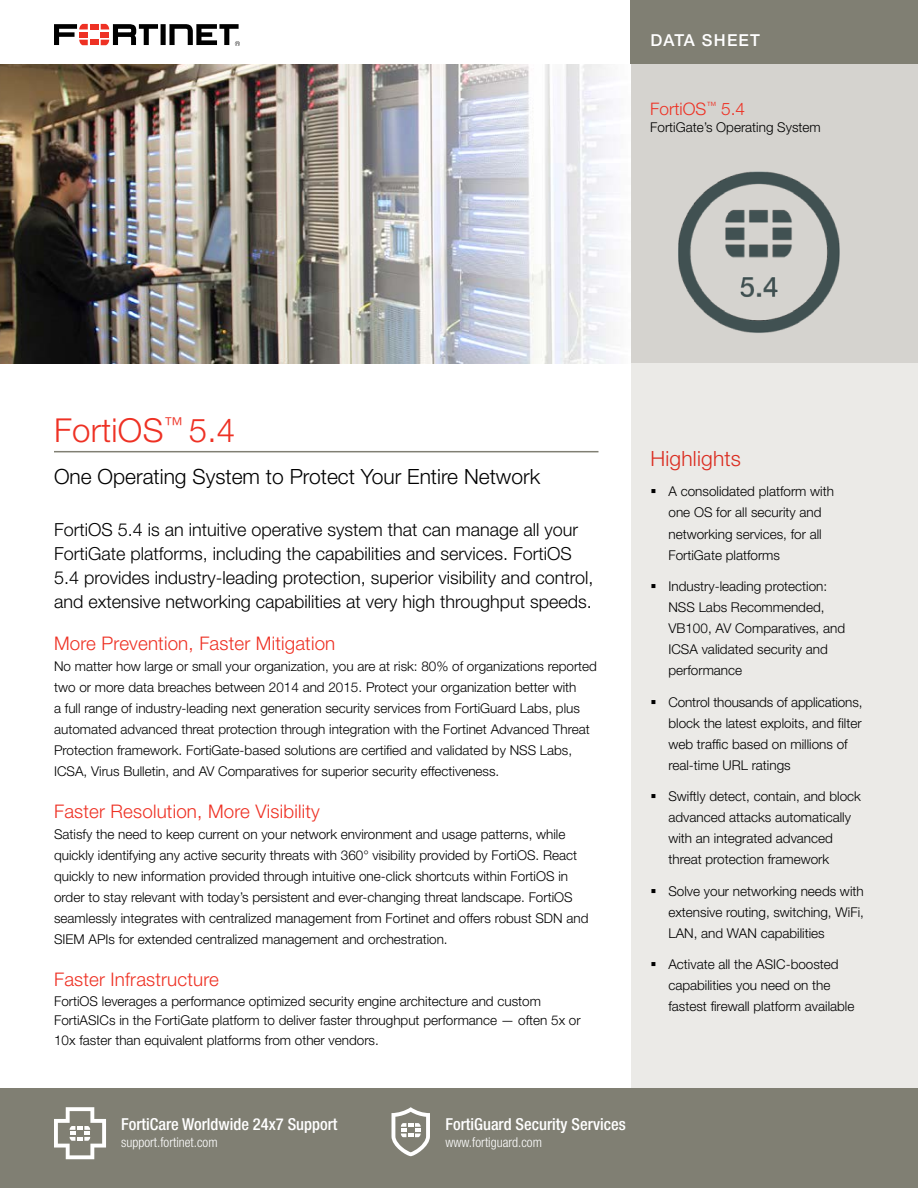
<style>
.page{position:relative;width:918px;height:1188px;background:#fff}
.page>*{position:absolute;margin:0;border:0;box-sizing:border-box;transform-origin:0 0}
.t1{font:300 33px "Helvetica Neue LT Pro";letter-spacing:.01em;color:#ee3124}
.t2{font:300 21px "Helvetica Neue LT Pro";color:#000}
.t3{font:300 21px "Helvetica Neue LT Pro";letter-spacing:.01em;color:#ee3124}
.t4{font:300 18.75px "Helvetica Neue LT Pro";letter-spacing:.01em;color:#ee3124}
.t5{font:300 18px/24px "Helvetica Neue LT Pro";color:#000}
.t6{font:300 17.25px "Helvetica Neue LT Pro";color:#ee3124}
.t7{font:500 condensed 16.5px "Helvetica Neue LT Pro";color:#fff}
.t8{font:500 16.5px "Helvetica Neue LT Pro";letter-spacing:.075em;color:#fff}
.t9{font:300 13.5px/21px "Helvetica Neue LT Pro";color:#000}
.t10{font:300 condensed 13.5px "Helvetica Neue LT Pro";color:#fff}
</style>
<div class="page">
<hr style="left:54px;top:451px;width:544px;height:1px;background:#807f73">
<div style="left:630px;top:64px;width:288px;height:299px;background:#d5d3cf"></div>
<div style="left:631px;top:363px;width:287px;height:825px;background:#ebeae7"></div>
<div style="left:630px;top:0;width:288px;height:64px;background:#807f73"></div>
<img style="left:678px;top:171px;width:162px;height:162px">
<div style="left:0;top:1088px;width:918px;height:100px;background:#807f73"></div>
<svg style="left:54px;top:1107px;width:52px;height:52px"></svg>
<svg style="left:392px;top:1107px;width:38px;height:49px"></svg>
<img style="left:0;top:64px;width:615px;height:300px">
<div style="left:90px;top:24px;width:8px;height:5px;background:#ee3124"></div>
<div style="left:90px;top:40px;width:8px;height:5px;background:#ee3124"></div>
<svg style="left:54px;top:24px;width:34px;height:21px"></svg>
<svg style="left:101px;top:24px;width:139px;height:21px"></svg>
<p class="t8" style="left:651px;top:30px;width:111px">DATA SHEET</p>
<p class="t6" style="left:650px;top:98px;width:96px">FortiOS<sup>™</sup> 5.4</p>
<p class="t9" style="left:650px;top:116px;width:172px">FortiGate’s Operating System</p>
<h1 class="t1" style="left:54px;top:410px;width:183px">FortiOS<sup>™</sup> 5.4</h1>
<h2 class="t2" style="left:54px;top:464px;width:488px">One Operating System to Protect Your Entire Network</h2>
<p class="t5" style="left:54px;top:518px;width:541px">FortiOS 5.4 is an intuitive operative system that can manage all your FortiGate platforms, including the capabilities and services. FortiOS 5.4 provides industry-leading protection, superior visibility and control, and extensive networking capabilities at very high throughput speeds.</p>
<h3 class="t4" style="left:54px;top:632px;width:283px">More Prevention, Faster Mitigation</h3>
<p class="t9" style="left:54px;top:656px;width:544px">No matter how large or small your organization, you are at risk: 80% of organizations reported two or more data breaches between 2014 and 2015. Protect your organization better with<br>a full range of industry-leading next generation security services from FortiGuard Labs, plus automated advanced threat protection through integration with the Fortinet Advanced Threat Protection framework. FortiGate-based solutions are certified and validated by NSS Labs, ICSA, Virus Bulletin, and AV Comparatives for superior security effectiveness.</p>
<h3 class="t4" style="left:54px;top:800px;width:267px">Faster Resolution, More Visibility</h3>
<p class="t9" style="left:54px;top:824px;width:536px">Satisfy the need to keep current on your network environment and usage patterns, while quickly identifying any active security threats with 360° visibility provided by FortiOS. React quickly to new information provided through intuitive one-click shortcuts within FortiOS in order to stay relevant with today’s persistent and ever-changing threat landscape. FortiOS seamlessly integrates with centralized management from Fortinet and offers robust SDN and SIEM APIs for extended centralized management and orchestration.</p>
<h3 class="t4" style="left:54px;top:968px;width:166px">Faster Infrastructure</h3>
<p class="t9" style="left:54px;top:991px;width:528px;line-height:19.5px">FortiOS leverages a performance optimized security engine architecture and custom<br>FortiASICs in the FortiGate platform to deliver faster throughput performance — often 5x or<br>10x faster than equivalent platforms from other vendors.</p>
<h2 class="t3" style="left:651px;top:446px;width:92px">Highlights</h2>
<p class="t9" style="left:668px;top:481px;width:167px;text-indent:-18px">▪ A consolidated platform with one OS for all security and networking services, for all<br>FortiGate platforms</p>
<p class="t9" style="left:668px;top:575px;width:178px;text-indent:-18px">▪ Industry-leading protection:<br>NSS Labs Recommended,<br>VB100, AV Comparatives, and<br>ICSA validated security and performance</p>
<p class="t9" style="left:668px;top:691px;width:196px;text-indent:-18px">▪ Control thousands of applications, block the latest exploits, and filter web traffic based on millions of real-time URL ratings</p>
<p class="t9" style="left:668px;top:785px;width:194px;text-indent:-18px">▪ Swiftly detect, contain, and block advanced attacks automatically with an integrated advanced threat protection framework</p>
<p class="t9" style="left:668px;top:880px;width:197px;text-align:justify;text-indent:-18px">▪ Solve your networking needs with extensive routing, switching, WiFi, LAN, and WAN capabilities</p>
<p class="t9" style="left:668px;top:953px;width:188px;text-indent:-18px">▪ Activate all the ASIC-boosted capabilities you need on the fastest firewall platform available</p>
<p class="t7" style="left:121px;top:1115px;width:218px">FortiCare Worldwide 24x7 Support</p>
<p class="t10" style="left:121px;top:1134px;width:98px">support.fortinet.com</p>
<p class="t7" style="left:446px;top:1115px;width:182px">FortiGuard Security Services</p>
<p class="t10" style="left:446px;top:1134px;width:98px">www.fortiguard.com</p>
</div>
